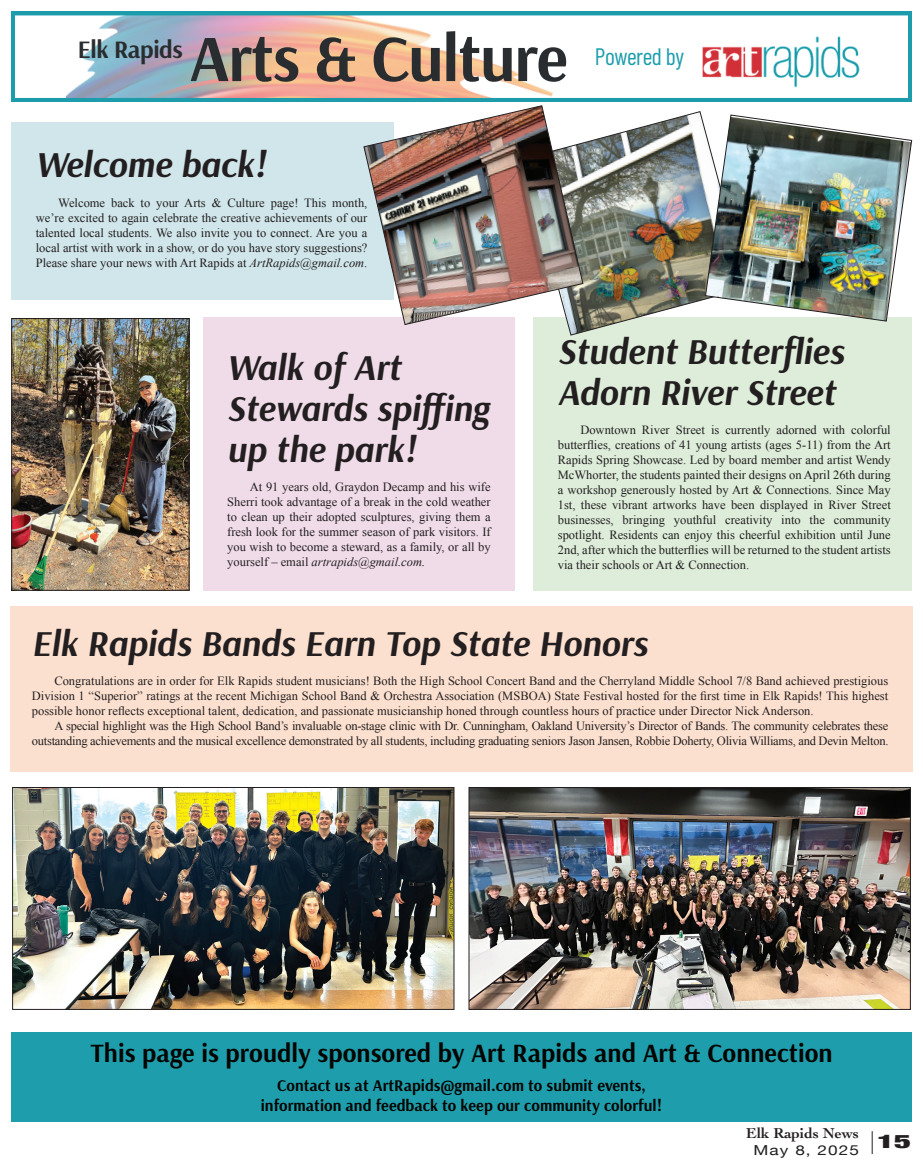
<style>
.page{position:relative;width:923px;height:1170px;background:#fff}
.page>*{position:absolute;margin:0;border:0;box-sizing:border-box;transform-origin:0 0}
.t1{font:700 66.25px "Arsenal";letter-spacing:-.02em;color:#292d2f}
.t2{font:italic 700 36.25px/41.2px "Arsenal";color:#231f20}
.t3{font:700 26.25px "Arsenal";color:#040503}
.t4{font:700 25px "Arsenal";letter-spacing:-.02em;color:#292d2f}
.t5{font:23.75px "Barlow Condensed";letter-spacing:-.02em;color:#1d9dac}
.t6{font:900 condensed 18.75px "Helvetica Neue";color:#231f20;scale:1.75 1}
.t7{font:700 16.25px/19.5px "Arsenal";color:#040503;text-align:center}
.t8{font:700 15px "Cochin";color:#231f20}
.t9{font:13.75px "Helvetica Neue";letter-spacing:.06em;color:#231f20;scale:1.25 1}
.t10{font:12.5px/15px "Times New Roman";letter-spacing:-.02em;color:#231f20;text-align:justify}
.s1{font-style:italic}
</style>
<div class="page">
<svg style="left:871px;top:1131px;width:1px;height:23px"></svg>
<div style="left:11px;top:122px;width:383px;height:178px;background:#d0e6ea"></div>
<svg style="left:11px;top:12px;width:900px;height:90px"></svg>
<img style="left:687px;top:26px;width:185px;height:62px">
<div style="left:11px;top:1032px;width:900px;height:90px;background:#1e9eac"></div>
<div style="left:10px;top:606px;width:902px;height:166px;background:#fce0cf"></div>
<div style="left:533px;top:317px;width:378px;height:273px;background:#ddedda"></div>
<div style="left:204px;top:317px;width:311px;height:273px;background:#f0dce9"></div>
<img style="left:13px;top:320px;width:174px;height:269px">
<div style="left:11px;top:318px;width:178px;height:273px;border:1px solid #231f20"></div>
<img style="left:14px;top:789px;width:438px;height:219px">
<div style="left:12px;top:787px;width:442px;height:223px;border:1px solid #231f20"></div>
<img style="left:470px;top:789px;width:438px;height:219px">
<div style="left:468px;top:787px;width:442px;height:223px;border:1px solid #231f20"></div>
<img style="left:567px;top:111px;width:137px;height:225px">
<img style="left:704px;top:114px;width:208px;height:208px">
<img style="left:363px;top:105px;width:220px;height:220px">
<h3 class="t4" style="left:78px;top:32px;width:106px">Elk Rapids</h3>
<h1 class="t1" style="left:189px;top:12px;width:380px">Arts &amp; Culture</h1>
<h2 class="t2" style="left:36px;top:145px;width:232px">Welcome back!</h2>
<p class="t10" style="left:36px;top:195px;width:333px;text-indent:22px">Welcome back to your Arts &amp; Culture page! This month, we’re excited to again celebrate the creative achievements of our talented local students. We also invite you to connect. Are you a local artist with work in a show, or do you have story suggestions?<br>Please share your news with Art Rapids at <span class="s1">ArtRapids@gmail.com</span>.</p>
<h3 class="t5" style="left:595px;top:39px;width:91px">Powered by</h3>
<h2 class="t2" style="left:227px;top:348px;width:263px">Walk of Art<br>Stewards spiffing up the park!</h2>
<p class="t10" style="left:227px;top:479px;width:265px;text-indent:22px">At 91 years old, Graydon Decamp and his wife Sherri took advantage of a break in the cold weather to clean up their adopted sculptures, giving them a fresh look for the summer season of park visitors. If you wish to become a steward, as a family, or all by yourself – email <span class="s1">artrapids@gmail.com.</span></p>
<h2 class="t2" style="left:558px;top:332px;width:288px">Student Butterflies<br>Adorn River Street</h2>
<p class="t10" style="left:558px;top:422px;width:334px;text-indent:22px">Downtown River Street is currently adorned with colorful butterflies, creations of 41 young artists (ages 5-11) from the Art Rapids Spring Showcase. Led by board member and artist Wendy McWhorter, the students painted their designs on April 26th during a workshop generously hosted by Art &amp; Connections. Since May 1st, these vibrant artworks have been displayed in River Street businesses, bringing youthful creativity into the community spotlight. Residents can enjoy this cheerful exhibition until June 2nd, after which the butterflies will be returned to the student artists via their schools or Art &amp; Connection.</p>
<h2 class="t2" style="left:32px;top:624px;width:617px">Elk Rapids Bands Earn Top State Honors</h2>
<p class="t10" style="left:32px;top:673px;width:857px;text-indent:22px">Congratulations are in order for Elk Rapids student musicians! Both the High School Concert Band and the Cherryland Middle School 7/8 Band achieved prestigious Division 1 “Superior” ratings at the recent Michigan School Band &amp; Orchestra Association (MSBOA) State Festival hosted for the first time in Elk Rapids! This highest possible honor reflects exceptional talent, dedication, and passionate musicianship honed through countless hours of practice under Director Nick Anderson.</p>
<p class="t10" style="left:32px;top:718px;width:858px;text-align:right">A special highlight was the High School Band’s invaluable on-stage clinic with Dr. Cunningham, Oakland University’s Director of Bands. The community celebrates these outstanding achievements and the musical excellence demonstrated by all students, including graduating seniors Jason Jansen, Robbie Doherty, Olivia Williams, and Devin Melton.</p>
<h3 class="t3" style="left:90px;top:1035px;width:743px">This page is proudly sponsored by Art Rapids and Art &amp; Connection</h3>
<h3 class="t7" style="left:261px;top:1076px;width:403px">Contact us at ArtRapids@gmail.com to submit events, information and feedback to keep our community colorful!</h3>
<p class="t8" style="left:746px;top:1123px;width:114px">Elk Rapids News</p>
<h3 class="t6" style="left:877px;top:1126px;width:21px">15</h3>
<p class="t9" style="left:753px;top:1140px;width:86px">May 8, 2025</p>
</div>
